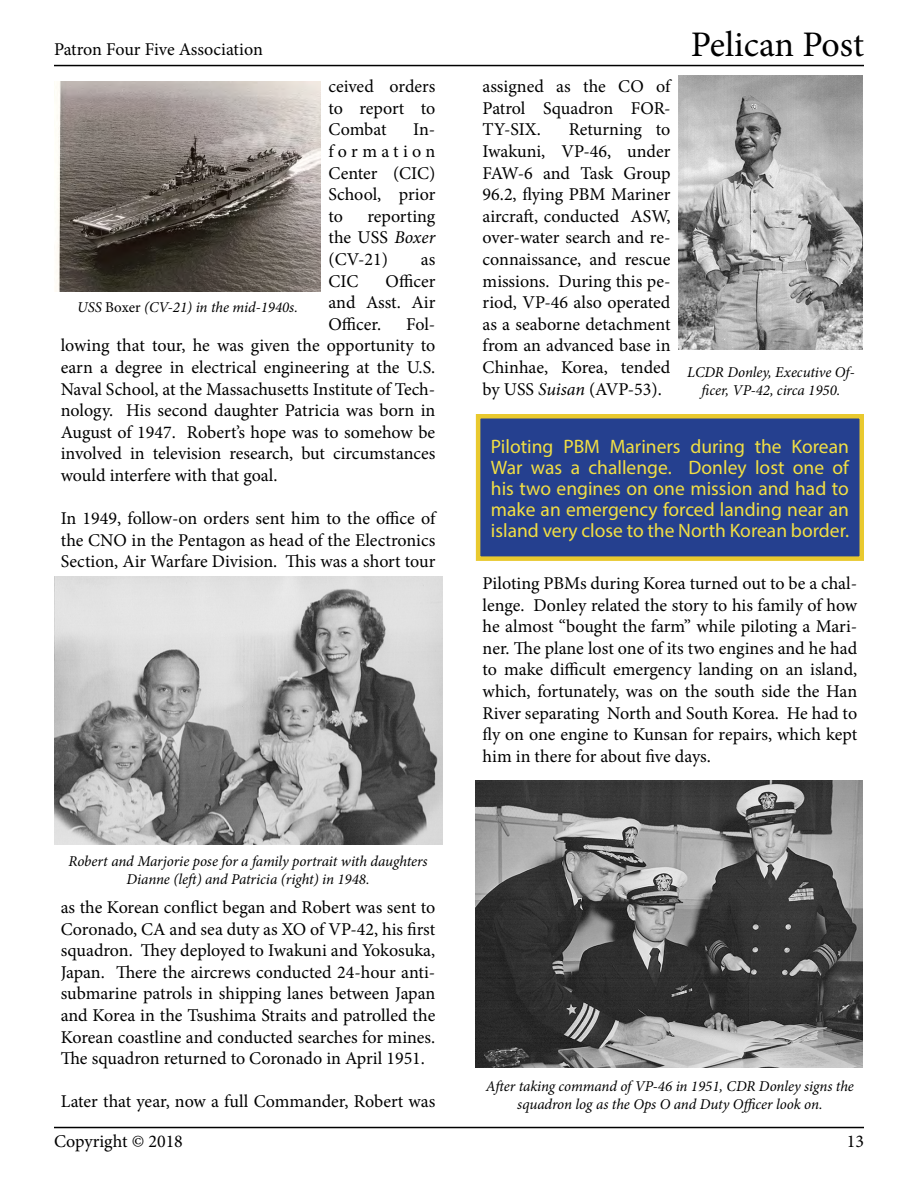
<style>
.page{position:relative;width:918px;height:1188px;background:#fff}
.page>*{position:absolute;margin:0;border:0;box-sizing:border-box;transform-origin:0 0}
.t1{font:36px "Minion Pro";letter-spacing:-.005em;color:#000}
.t2{font:19.5px/21px "Myriad Pro";color:#f2df43;text-align:justify}
.t3{font:18px/21.6px "Minion Pro";color:#000;text-align:justify}
.t4{font:italic 15px/18px "Minion Pro";letter-spacing:-.005em;color:#000;text-align:center}
.s1{font-style:italic}
.s2{font-style:normal}
</style>
<div class="page">
<hr style="left:54px;top:65px;width:810px;height:1px;background:#000">
<hr style="left:54px;top:1127px;width:810px;height:1px;background:#000">
<img style="left:54px;top:81px;width:267px;height:211px">
<img style="left:678px;top:75px;width:184px;height:275px">
<div style="left:478px;top:416px;width:384px;height:143px;background:#25408f"></div>
<div style="left:476px;top:414px;width:388px;height:147px;border:4px solid #e9c92e"></div>
<img style="left:54px;top:576px;width:388px;height:268px">
<img style="left:476px;top:780px;width:386px;height:288px">
<p class="t3" style="left:54px;top:39px;width:210px">Patron Four Five Association</p>
<p class="t3" style="left:328px;top:76px;width:108px">ceived orders to report to Combat</p>
<p class="t3" style="left:328px;top:119px;width:108px;text-indent:85px">In&shy;formation Center (CIC)<br>School, prior to</p>
<p class="t3" style="left:328px;top:205px;width:108px;text-indent:39px">reporting the USS <span class="s1">Boxer </span>(CV-21)</p>
<p class="t3" style="left:421px;top:248px;width:16px">as</p>
<p class="t3" style="left:328px;top:270px;width:108px;text-indent:57px">Officer and Asst. Air Officer.</p>
<p class="t3" style="left:328px;top:270px;width:31px">CIC</p>
<p class="t4" style="left:77px;top:299px;width:222px">USS <span class="s2">Boxer</span> (CV-21) in the mid-1940s.</p>
<p class="t3" style="left:61px;top:313px;width:376px;text-indent:345px">Fol&shy;lowing that tour, he was given the opportunity to earn a degree in electrical engineering at the U.S.<br>Naval School, at the Massachusetts Institute of Tech&shy;nology. His second daughter Patricia was born in August of 1947. Robert’s hope was to somehow be involved in television research, but circumstances would interfere with that goal.</p>
<p class="t3" style="left:61px;top:508px;width:376px">In 1949, follow-on orders sent him to the office of the CNO in the Pentagon as head of the Electronics Section, Air Warfare Division. This was a short tour</p>
<p class="t4" style="left:69px;top:852px;width:361px">Robert and Marjorie pose for a family portrait with daughters<br>Dianne (left) and Patricia (right) in 1948.</p>
<p class="t3" style="left:61px;top:896px;width:376px">as the Korean conflict began and Robert was sent to Coronado, CA and sea duty as XO of VP-42, his first squadron. They deployed to Iwakuni and Yokosuka, Japan. There the aircrews conducted 24-hour anti&shy;submarine patrols in shipping lanes between Japan and Korea in the Tsushima Straits and patrolled the Korean coastline and conducted searches for mines.<br>The squadron returned to Coronado in April 1951.</p>
<p class="t3" style="left:61px;top:1091px;width:376px">Later that year, now a full Commander, Robert was</p>
<h1 class="t1" style="left:691px;top:21px;width:175px">Pelican Post</h1>
<p class="t3" style="left:483px;top:76px;width:189px">assigned as the CO of Patrol Squadron FOR-TY-SIX.</p>
<p class="t3" style="left:483px;top:119px;width:189px;text-indent:86px">Returning to Iwakuni, VP-46, under FAW-6 and Task Group 96.2, flying PBM Mariner aircraft, conducted ASW, over-water search and re&shy;connaissance, and rescue missions. During this pe&shy;riod, VP-46 also operated as a seaborne detachment from an advanced base in Chinhae, Korea, tended by USS <span class="s1">Suisan</span> (AVP-53).</p>
<p class="t4" style="left:687px;top:364px;width:169px">LCDR Donley, Executive Of&shy;ficer, VP-42, circa 1950.</p>
<p class="t2" style="left:491px;top:435px;width:360px">Piloting PBM Mariners during the Korean War was a challenge. Donley lost one of his two engines on one mission and had to make an emergency forced landing near an island very close to the North Korean border.</p>
<p class="t3" style="left:483px;top:572px;width:376px">Piloting PBMs during Korea turned out to be a chal&shy;lenge. Donley related the story to his family of how he almost “bought the farm” while piloting a Mari&shy;ner. The plane lost one of its two engines and he had to make difficult emergency landing on an island, which, fortunately, was on the south side the Han River separating North and South Korea. He had to fly on one engine to Kunsan for repairs, which kept him in there for about five days.</p>
<p class="t4" style="left:486px;top:1077px;width:370px">After taking command of VP-46 in 1951, CDR Donley signs the squadron log as the Ops O and Duty Officer look on.</p>
<p class="t3" style="left:54px;top:1131px;width:130px">Copyright © 2018</p>
<p class="t3" style="left:847px;top:1131px;width:19px">13</p>
</div>
